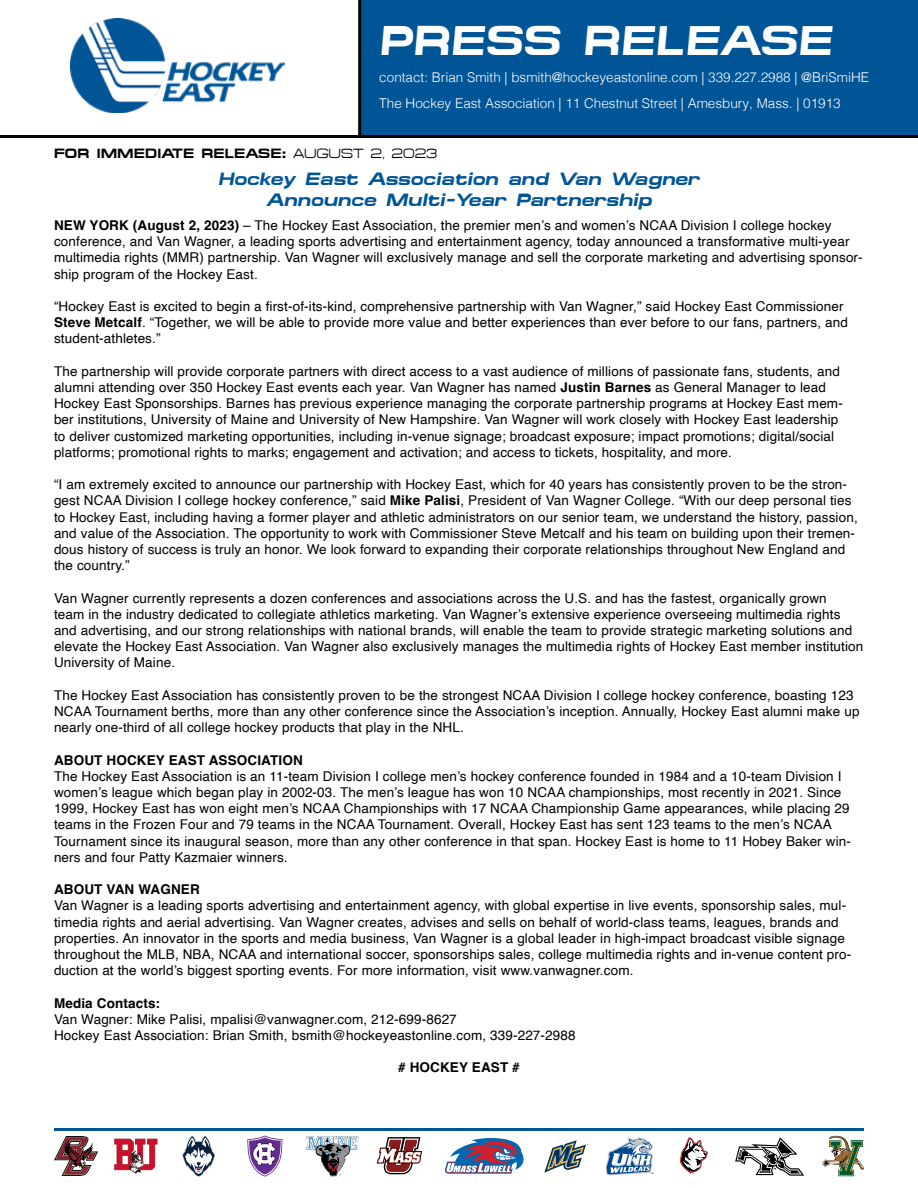
<style>
.page{position:relative;width:918px;height:1188px;background:#fff}
.page>*{position:absolute;margin:0;border:0;box-sizing:border-box;transform-origin:0 0}
.t1{font:italic 700 42px "Micro Extend FLF";color:#fff}
.t2{font:italic 700 18px/21px "Micro Extend FLF";color:#005596;text-align:center}
.t3{font:13.5px/16.2px "Helvetica";letter-spacing:.01em;color:#000}
.t4{font:300 13.5px/25.3px "Helvetica";color:#fff}
.t5{font:700 13.5px "Helvetica";letter-spacing:.01em;color:#000}
.t6{font:700 13.5px "Micro Extend FLF";color:#000}
.s1{font-weight:400}
.s2{font-weight:700}
</style>
<div class="page">
<hr style="left:54px;top:1128px;width:810px;height:3px;background:#005596">
<svg style="left:54px;top:1136px;width:44px;height:40px"></svg>
<svg style="left:114px;top:1139px;width:43px;height:34px"></svg>
<svg style="left:306px;top:1136px;width:52px;height:40px"></svg>
<svg style="left:735px;top:1137px;width:69px;height:39px"></svg>
<svg style="left:182px;top:1135px;width:33px;height:42px"></svg>
<svg style="left:247px;top:1135px;width:35px;height:42px"></svg>
<svg style="left:376px;top:1137px;width:47px;height:38px"></svg>
<svg style="left:445px;top:1138px;width:79px;height:36px"></svg>
<svg style="left:606px;top:1137px;width:47px;height:39px"></svg>
<svg style="left:680px;top:1137px;width:28px;height:37px"></svg>
<svg style="left:823px;top:1136px;width:41px;height:40px"></svg>
<svg style="left:544px;top:1140px;width:45px;height:33px"></svg>
<div style="left:352px;top:0;width:566px;height:135px;background:#005596"></div>
<div style="left:0;top:0;width:360px;height:138px;background:#fff"></div>
<hr style="left:0;top:135px;width:918px;height:3px;background:#000">
<hr style="left:358px;top:0;width:3px;height:136px;background:#000">
<img style="left:70px;top:18px;width:215px;height:95px">
<h1 class="t1" style="left:379px;top:16px;width:455px">PRESS RELEASE</h1>
<p class="t4" style="left:379px;top:64px;width:491px">contact: Brian Smith | bsmith@hockeyeastonline.com | 339.227.2988 | @BriSmiHE<br>The Hockey East Association | 11 Chestnut Street | Amesbury, Mass. | 01913</p>
<p class="t6" style="left:54px;top:146px;width:385px">FOR IMMEDIATE RELEASE: <span class="s1">AUGUST 2, 2023</span></p>
<h2 class="t2" style="left:218px;top:168px;width:483px">Hockey East Association and Van Wagner<br>Announce Multi-Year Partnership</h2>
<p class="t3" style="left:54px;top:217px;width:810px"><span class="s2">NEW YORK (August 2, 2023)</span> – The Hockey East Association, the premier men’s and women’s NCAA Division I college hockey conference, and Van Wagner, a leading sports advertising and entertainment agency, today announced a transformative multi-year multimedia rights (MMR) partnership. Van Wagner will exclusively manage and sell the corporate marketing and advertising sponsor&shy;ship program of the Hockey East.</p>
<p class="t3" style="left:54px;top:298px;width:796px">“Hockey East is excited to begin a first-of-its-kind, comprehensive partnership with Van Wagner,” said Hockey East Commissioner<br><span class="s2">Steve Metcalf</span>. “Together, we will be able to provide more value and better experiences than ever before to our fans, partners, and student-athletes.”</p>
<p class="t3" style="left:54px;top:363px;width:790px">The partnership will provide corporate partners with direct access to a vast audience of millions of passionate fans, students, and alumni attending over 350 Hockey East events each year. Van Wagner has named <span class="s2">Justin Barnes</span> as General Manager to lead Hockey East Sponsorships. Barnes has previous experience managing the corporate partnership programs at Hockey East mem&shy;ber institutions, University of Maine and University of New Hampshire. Van Wagner will work closely with Hockey East leadership to deliver customized marketing opportunities, including in-venue signage; broadcast exposure; impact promotions; digital/social platforms; promotional rights to marks; engagement and activation; and access to tickets, hospitality, and more.</p>
<p class="t3" style="left:54px;top:477px;width:805px">“I am extremely excited to announce our partnership with Hockey East, which for 40 years has consistently proven to be the stron&shy;gest NCAA Division I college hockey conference,” said <span class="s2">Mike Palisi</span>, President of Van Wagner College. “With our deep personal ties to Hockey East, including having a former player and athletic administrators on our senior team, we understand the history, passion, and value of the Association. The opportunity to work with Commissioner Steve Metcalf and his team on building upon their tremen&shy;dous history of success is truly an honor. We look forward to expanding their corporate relationships throughout New England and the country.”</p>
<p class="t3" style="left:54px;top:590px;width:811px">Van Wagner currently represents a dozen conferences and associations across the U.S. and has the fastest, organically grown<br>team in the industry dedicated to collegiate athletics marketing. Van Wagner’s extensive experience overseeing multimedia rights and advertising, and our strong relationships with national brands, will enable the team to provide strategic marketing solutions and elevate the Hockey East Association. Van Wagner also exclusively manages the multimedia rights of Hockey East member institution University of Maine.</p>
<p class="t3" style="left:54px;top:687px;width:807px">The Hockey East Association has consistently proven to be the strongest NCAA Division I college hockey conference, boasting 123<br>NCAA Tournament berths, more than any other conference since the Association’s inception. Annually, Hockey East alumni make up nearly one-third of all college hockey products that play in the NHL.</p>
<p class="t5" style="left:54px;top:752px;width:250px">ABOUT HOCKEY EAST ASSOCIATION</p>
<p class="t3" style="left:54px;top:768px;width:798px">The Hockey East Association is an 11-team Division I college men’s hockey conference founded in 1984 and a 10-team Division I women’s league which began play in 2002-03. The men’s league has won 10 NCAA championships, most recently in 2021. Since 1999, Hockey East has won eight men’s NCAA Championships with 17 NCAA Championship Game appearances, while placing 29 teams in the Frozen Four and 79 teams in the NCAA Tournament. Overall, Hockey East has sent 123 teams to the men’s NCAA Tournament since its inaugural season, more than any other conference in that span. Hockey East is home to 11 Hobey Baker win&shy;ners and four Patty Kazmaier winners.</p>
<p class="t5" style="left:54px;top:881px;width:147px">ABOUT VAN WAGNER</p>
<p class="t3" style="left:54px;top:898px;width:799px">Van Wagner is a leading sports advertising and entertainment agency, with global expertise in live events, sponsorship sales, mul&shy;timedia rights and aerial advertising. Van Wagner creates, advises and sells on behalf of world-class teams, leagues, brands and properties. An innovator in the sports and media business, Van Wagner is a global leader in high-impact broadcast visible signage throughout the MLB, NBA, NCAA and international soccer, sponsorships sales, college multimedia rights and in-venue content pro&shy;duction at the world’s biggest sporting events. For more information, visit www.vanwagner.com.</p>
<p class="t5" style="left:54px;top:995px;width:108px">Media Contacts:</p>
<p class="t3" style="left:54px;top:1011px;width:523px">Van Wagner: Mike Palisi, mpalisi@vanwagner.com, 212-699-8627<br>Hockey East Association: Brian Smith, bsmith@hockeyeastonline.com, 339-227-2988</p>
<p class="t5" style="left:398px;top:1059px;width:123px"># HOCKEY EAST #</p>
</div>
